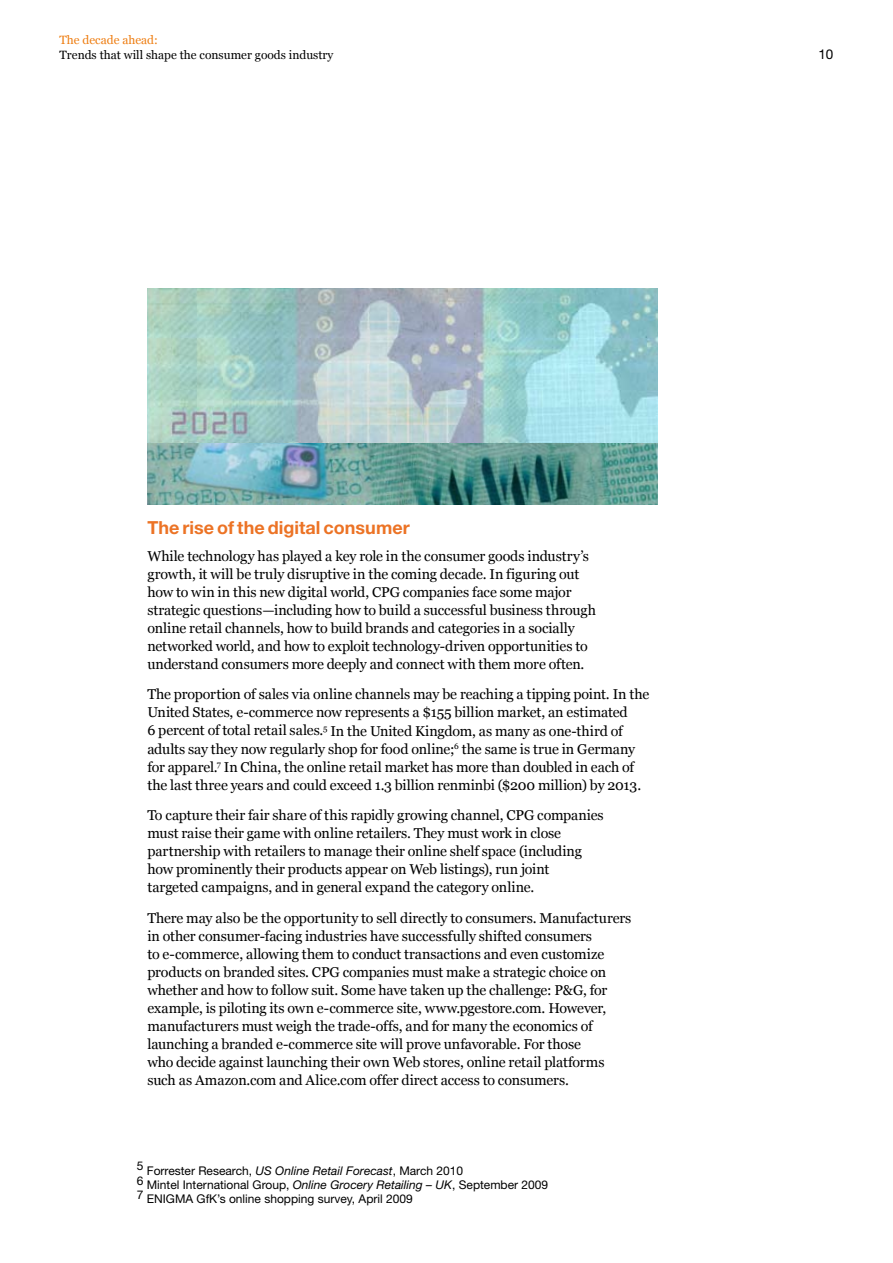
<style>
.page{position:relative;width:893px;height:1263px;background:#fff}
.page>*{position:absolute;margin:0;border:0;box-sizing:border-box;transform-origin:0 0}
.t1{font:700 18px "Helvetica Neue LT Std";color:#ec7325}
.t2{font:14.25px/18px "Georgia";letter-spacing:-.01em;color:#000}
.t3{font:13.5px "Helvetica Neue LT Std";color:#000}
.t4{font:12px/14.4px "Helvetica Neue LT Std";color:#000}
.t5{font:12px "Georgia";color:#000}
.t6{font:12px "Georgia";color:#ee7d11}
.s1{font-style:italic}
</style>
<div class="page">
<img style="left:147px;top:288px;width:511px;height:156px">
<img style="left:147px;top:444px;width:511px;height:60px">
<p class="t6" style="left:60px;top:34px;width:100px">The decade ahead:</p>
<p class="t5" style="left:60px;top:49px;width:275px">Trends that will shape the consumer goods industry</p>
<p class="t3" style="left:818px;top:46px;width:17px">10</p>
<p class="t1" style="left:147px;top:517px;width:264px">The rise of the digital consumer</p>
<p class="t2" style="left:147px;top:547px;width:450px">While technology has played a key role in the consumer goods industry’s growth, it will be truly disruptive in the coming decade. In figuring out how to win in this new digital world, CPG companies face some major strategic questions—including how to build a successful business through online retail channels, how to build brands and categories in a socially networked world, and how to exploit technology-driven opportunities to understand consumers more deeply and connect with them more often.</p>
<p class="t2" style="left:147px;top:685px;width:503px">The proportion of sales via online channels may be reaching a tipping point. In the United States, e-commerce now represents a $155 billion market, an estimated<br>6 percent of total retail sales.<sup>5</sup> In the United Kingdom, as many as one-third of adults say they now regularly shop for food online;<sup>6</sup> the same is true in Germany for apparel.<sup>7</sup> In China, the online retail market has more than doubled in each of the last three years and could exceed 1.3 billion renminbi ($200 million) by 2013.</p>
<p class="t2" style="left:147px;top:806px;width:458px">To capture their fair share of this rapidly growing channel, CPG companies must raise their game with online retailers. They must work in close partnership with retailers to manage their online shelf space (including how prominently their products appear on Web listings), run joint targeted campaigns, and in general expand the category online.</p>
<p class="t2" style="left:147px;top:909px;width:486px">There may also be the opportunity to sell directly to consumers. Manufacturers in other consumer-facing industries have successfully shifted consumers<br>to e-commerce, allowing them to conduct transactions and even customize products on branded sites. CPG companies must make a strategic choice on whether and how to follow suit. Some have taken up the challenge: P&amp;G, for example, is piloting its own e-commerce site, www.pgestore.com. However, manufacturers must weigh the trade-offs, and for many the economics of launching a branded e-commerce site will prove unfavorable. For those<br>who decide against launching their own Web stores, online retail platforms such as Amazon.com and Alice.com offer direct access to consumers.</p>
<p class="t4" style="left:137px;top:1163px;width:413px">5 Forrester Research, <span class="s1">US Online Retail Forecast</span>, March 2010<br>6 Mintel International Group, <span class="s1">Online Grocery Retailing – UK</span>, September 2009<br>7 ENIGMA GfK’s online shopping survey, April 2009</p>
</div>
